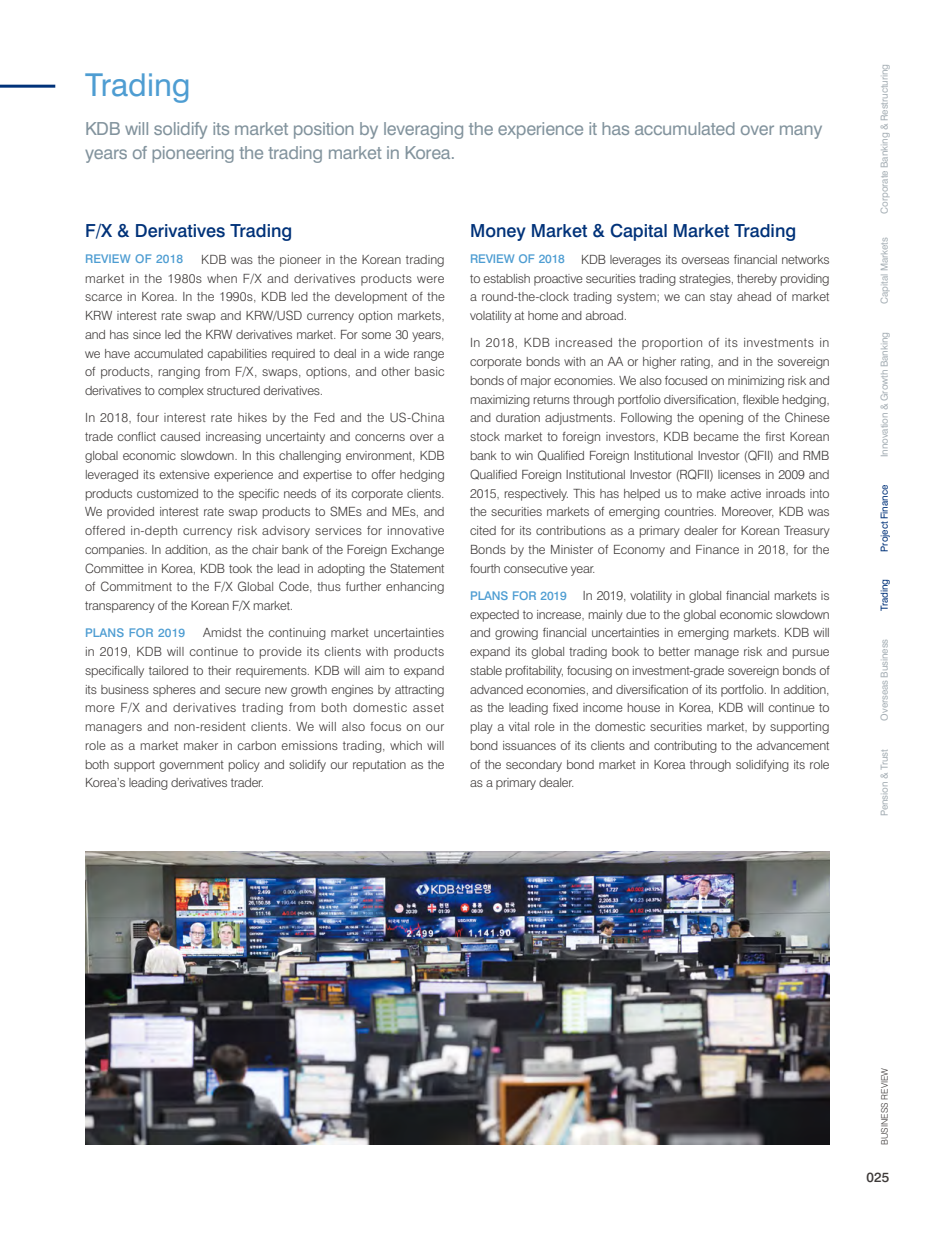
<style>
.page{position:relative;width:936px;height:1234px;background:#fff}
.page>*{position:absolute;margin:0;border:0;box-sizing:border-box;transform-origin:0 0}
.t1{font:31.5px "Swiss 721 BT";color:#4e9dd2}
.t2{font:18px/24px "Swiss 721 BT";letter-spacing:-.015em;color:#82939d}
.t3{font:500 18px "Swiss 721 BT";color:#003279}
.t4{font:500 13.5px "Swiss 721 BT";color:#3e3a39}
.t5{font:300 12.75px/18.8px "Swiss 721 BT";letter-spacing:-.015em;color:#3e3a39;text-align:justify}
.t6{font:500 12px "Swiss 721 BT";letter-spacing:-.005em;color:#4e9dd2}
.t7{font:9.75px "Swiss 721 BT";letter-spacing:-.01em;color:#a6afb5}
.t8{font:9.75px "Swiss 721 BT";letter-spacing:-.01em;color:#003279}
.t9{font:300 9px "Swiss 721 BT";color:#3e3a39}
</style>
<div class="page">
<hr style="left:0;top:85px;width:55px;height:3px;background:#003279">
<img style="left:85px;top:851px;width:744px;height:293px">
<h1 class="t1" style="left:85px;top:66px;width:107px">Trading</h1>
<h2 class="t2" style="left:85px;top:116px;width:738px">KDB will solidify its market position by leveraging the experience it has accumulated over many years of pioneering the trading market in Korea.</h2>
<h2 class="t3" style="left:85px;top:219px;width:209px">F/X &amp; Derivatives Trading</h2>
<p class="t6" style="left:85px;top:252px;width:99px">REVIEW OF 2018</p>
<p class="t5" style="left:85px;top:250px;width:361px;text-indent:116px">KDB was the pioneer in the Korean trading market in the 1980s when F/X and derivatives products were scarce in Korea. In the 1990s, KDB led the development of the KRW interest rate swap and KRW/USD currency option markets, and has since led the KRW derivatives market. For some 30 years, we have accumulated capabilities required to deal in a wide range of products, ranging from F/X, swaps, options, and other basic derivatives to complex structured derivatives.</p>
<p class="t5" style="left:85px;top:408px;width:361px">In 2018, four interest rate hikes by the Fed and the US-China trade conflict caused increasing uncertainty and concerns over a global economic slowdown. In this challenging environment, KDB leveraged its extensive experience and expertise to offer hedging products customized to the specific needs of its corporate clients.<br>We provided interest rate swap products to SMEs and MEs, and offered in-depth currency risk advisory services for innovative companies. In addition, as the chair bank of the Foreign Exchange Committee in Korea, KDB took the lead in adopting the Statement of Commitment to the F/X Global Code, thus further enhancing transparency of the Korean F/X market.</p>
<p class="t6" style="left:85px;top:625px;width:101px">PLANS FOR 2019</p>
<p class="t5" style="left:85px;top:623px;width:361px;text-indent:118px">Amidst the continuing market uncertainties in 2019, KDB will continue to provide its clients with products specifically tailored to their requirements. KDB will aim to expand its business spheres and secure new growth engines by attracting more F/X and derivatives trading from both domestic asset managers and non-resident clients. We will also focus on our role as a market maker in carbon emissions trading, which will both support government policy and solidify our reputation as the Korea’s leading derivatives trader.</p>
<h2 class="t3" style="left:470px;top:219px;width:327px">Money Market &amp; Capital Market Trading</h2>
<p class="t6" style="left:470px;top:252px;width:96px">REVIEW OF 2018</p>
<p class="t5" style="left:470px;top:250px;width:361px;text-indent:111px">KDB leverages its overseas financial networks to establish proactive securities trading strategies, thereby providing a round-the-clock trading system; we can stay ahead of market volatility at home and abroad.</p>
<p class="t5" style="left:470px;top:333px;width:361px">In 2018, KDB increased the proportion of its investments in corporate bonds with an AA or higher rating, and in the sovereign bonds of major economies. We also focused on minimizing risk and maximizing returns through portfolio diversification, flexible hedging, and duration adjustments. Following the opening of the Chinese stock market to foreign investors, KDB became the first Korean bank to win Qualified Foreign Institutional Investor (QFII) and RMB Qualified Foreign Institutional Investor (RQFII) licenses in 2009 and 2015, respectively. This has helped us to make active inroads into the securities markets of emerging countries. Moreover, KDB was cited for its contributions as a primary dealer for Korean Treasury Bonds by the Minister of Economy and Finance in 2018, for the fourth consecutive year.</p>
<p class="t6" style="left:470px;top:587px;width:98px">PLANS FOR 2019</p>
<p class="t5" style="left:470px;top:585px;width:361px;text-indent:113px">In 2019, volatility in global financial markets is expected to increase, mainly due to the global economic slowdown and growing financial uncertainties in emerging markets. KDB will expand its global trading book to better manage risk and pursue stable profitability, focusing on investment-grade sovereign bonds of advanced economies, and diversification of its portfolio. In addition, as the leading fixed income house in Korea, KDB will continue to play a vital role in the domestic securities market, by supporting bond issuances of its clients and contributing to the advancement of the secondary bond market in Korea through solidifying its role as a primary dealer.</p>
<p class="t7" style="left:878px;top:213px;width:151px;rotate:-90deg">Corporate Banking &amp; Restructuring</p>
<p class="t7" style="left:878px;top:303px;width:68px;rotate:-90deg">Capital Markets</p>
<p class="t7" style="left:878px;top:457px;width:127px;rotate:-90deg">Innovation &amp; Growth Banking</p>
<p class="t8" style="left:878px;top:551px;width:68px;rotate:-90deg">Project Finance</p>
<p class="t8" style="left:878px;top:610px;width:34px;rotate:-90deg">Trading</p>
<p class="t7" style="left:878px;top:720px;width:83px;rotate:-90deg">Overseas Business</p>
<p class="t7" style="left:878px;top:816px;width:68px;rotate:-90deg">Pension &amp; Trust</p>
<p class="t9" style="left:879px;top:1144px;width:78px;rotate:-90deg">BUSINESS REVIEW</p>
<p class="t4" style="left:866px;top:1168px;width:24px">025</p>
</div>
